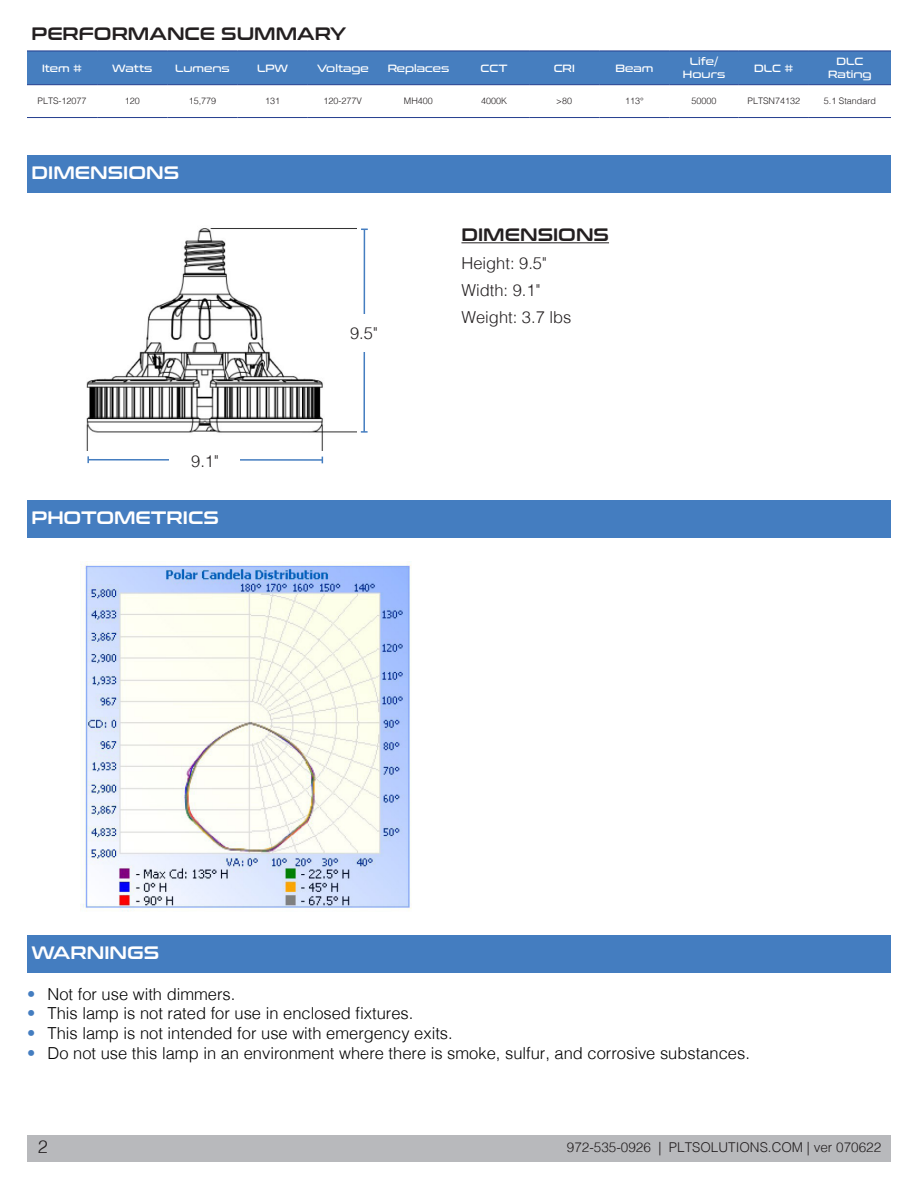
<style>
.page{position:relative;width:918px;height:1188px;background:#fff}
.page>*{position:absolute;margin:0;border:0;box-sizing:border-box;transform-origin:0 0}
.t1{font:18px "Conthrax Sb";color:#fff}
.t2{font:18px "Conthrax Sb";color:#231f20}
.t3{font:300 18px "Helvetica";color:#231f20}
.t4{font:300 16.5px "Helvetica";color:#000}
.PLT_Body{font:300 16.5px "Helvetica";color:#231f20}
.t5{font:300 13.5px "Helvetica";color:#231f20}
.t6{font:10.5px "Conthrax Rg";color:#fff}
.Paragraph_Style_1{font:300 9px "Helvetica";color:#231f20}
.s1{color:#447dc0}
</style>
<div class="page">
<div style="left:27px;top:1135px;width:864px;height:27px;background:#b8b9bc"></div>
<img style="left:86px;top:228px;width:270px;height:223px">
<div style="left:27px;top:156px;width:864px;height:37px;background:#447dc0"></div>
<div style="left:27px;top:52px;width:864px;height:32px;background:#467ebf"></div>
<hr style="left:27px;top:117px;width:70px;height:1px;background:#253f8e">
<hr style="left:97px;top:117px;width:70px;height:1px;background:#253f8e">
<hr style="left:167px;top:117px;width:71px;height:1px;background:#253f8e">
<hr style="left:238px;top:117px;width:70px;height:1px;background:#253f8e">
<hr style="left:308px;top:117px;width:70px;height:1px;background:#253f8e">
<hr style="left:378px;top:117px;width:81px;height:1px;background:#253f8e">
<hr style="left:459px;top:117px;width:70px;height:1px;background:#253f8e">
<hr style="left:529px;top:117px;width:70px;height:1px;background:#253f8e">
<hr style="left:599px;top:117px;width:71px;height:1px;background:#253f8e">
<hr style="left:670px;top:117px;width:69px;height:1px;background:#253f8e">
<hr style="left:739px;top:117px;width:70px;height:1px;background:#253f8e">
<hr style="left:809px;top:117px;width:82px;height:1px;background:#253f8e">
<hr style="left:27px;top:51px;width:70px;height:1px;background:#253f8e">
<hr style="left:97px;top:51px;width:70px;height:1px;background:#253f8e">
<hr style="left:167px;top:51px;width:71px;height:1px;background:#253f8e">
<hr style="left:238px;top:51px;width:70px;height:1px;background:#253f8e">
<hr style="left:308px;top:51px;width:70px;height:1px;background:#253f8e">
<hr style="left:378px;top:51px;width:81px;height:1px;background:#253f8e">
<hr style="left:459px;top:51px;width:70px;height:1px;background:#253f8e">
<hr style="left:529px;top:51px;width:70px;height:1px;background:#253f8e">
<hr style="left:599px;top:51px;width:71px;height:1px;background:#253f8e">
<hr style="left:670px;top:51px;width:69px;height:1px;background:#253f8e">
<hr style="left:739px;top:51px;width:70px;height:1px;background:#253f8e">
<hr style="left:809px;top:51px;width:82px;height:1px;background:#253f8e">
<hr style="left:27px;top:84px;width:70px;height:1px;background:#253f8e">
<hr style="left:97px;top:84px;width:70px;height:1px;background:#253f8e">
<hr style="left:167px;top:84px;width:71px;height:1px;background:#253f8e">
<hr style="left:238px;top:84px;width:70px;height:1px;background:#253f8e">
<hr style="left:308px;top:84px;width:70px;height:1px;background:#253f8e">
<hr style="left:378px;top:84px;width:81px;height:1px;background:#253f8e">
<hr style="left:459px;top:84px;width:70px;height:1px;background:#253f8e">
<hr style="left:529px;top:84px;width:70px;height:1px;background:#253f8e">
<hr style="left:599px;top:84px;width:71px;height:1px;background:#253f8e">
<hr style="left:670px;top:84px;width:69px;height:1px;background:#253f8e">
<hr style="left:739px;top:84px;width:70px;height:1px;background:#253f8e">
<hr style="left:809px;top:84px;width:82px;height:1px;background:#253f8e">
<div style="left:27px;top:935px;width:864px;height:37px;background:#447dc0"></div>
<div style="left:27px;top:500px;width:864px;height:37px;background:#447dc0"></div>
<hr style="left:461px;top:242px;width:148px;height:1px;background:#231f20">
<img style="left:80px;top:562px;width:332px;height:349px">
<hr style="left:363px;top:229px;width:2px;height:203px;background:#447dc0">
<svg style="left:361px;top:431px;width:7px;height:2px"></svg>
<hr style="left:88px;top:459px;width:234px;height:2px;background:#447dc0">
<svg style="left:87px;top:456px;width:2px;height:7px"></svg>
<div style="left:326px;top:315px;width:76px;height:37px;background:#fff"></div>
<div style="left:170px;top:449px;width:70px;height:25px;background:#fff"></div>
<p class="t2" style="left:32px;top:20px;width:316px">PERFORMANCE SUMMARY</p>
<p class="t6" style="left:42px;top:60px;width:42px">Item #</p>
<p class="t6" style="left:112px;top:60px;width:42px">Watts</p>
<p class="t6" style="left:175px;top:60px;width:56px">Lumens</p>
<p class="t6" style="left:257px;top:60px;width:32px">LPW</p>
<p class="t6" style="left:317px;top:60px;width:53px">Voltage</p>
<p class="t6" style="left:388px;top:60px;width:63px">Replaces</p>
<p class="t6" style="left:481px;top:60px;width:28px">CCT</p>
<p class="t6" style="left:554px;top:60px;width:23px">CRI</p>
<p class="t6" style="left:616px;top:60px;width:39px">Beam</p>
<p class="t6" style="left:690px;top:54px;width:30px">Life/</p>
<p class="t6" style="left:683px;top:66px;width:44px">Hours</p>
<p class="t6" style="left:754px;top:60px;width:41px">DLC #</p>
<p class="t6" style="left:836px;top:54px;width:28px">DLC</p>
<p class="t6" style="left:828px;top:66px;width:45px">Rating</p>
<p class="Paragraph_Style_1" style="left:38px;top:93px;width:51px">PLTS-12077</p>
<p class="Paragraph_Style_1" style="left:125px;top:93px;width:17px">120</p>
<p class="Paragraph_Style_1" style="left:189px;top:93px;width:29px">15,779</p>
<p class="Paragraph_Style_1" style="left:265px;top:93px;width:17px">131</p>
<p class="Paragraph_Style_1" style="left:324px;top:93px;width:40px">120-277V</p>
<p class="Paragraph_Style_1" style="left:404px;top:93px;width:31px">MH400</p>
<p class="Paragraph_Style_1" style="left:481px;top:93px;width:28px">4000K</p>
<p class="Paragraph_Style_1" style="left:556px;top:93px;width:17px">&gt;80</p>
<p class="Paragraph_Style_1" style="left:625px;top:93px;width:20px">113°</p>
<p class="Paragraph_Style_1" style="left:692px;top:93px;width:27px">50000</p>
<p class="Paragraph_Style_1" style="left:748px;top:93px;width:54px">PLTSN74132</p>
<p class="Paragraph_Style_1" style="left:824px;top:93px;width:54px">5.1 Standard</p>
<p class="t1" style="left:32px;top:159px;width:149px">DIMENSIONS</p>
<p class="PLT_Body" style="left:191px;top:447px;width:29px">9.1"</p>
<p class="t1" style="left:32px;top:503px;width:189px">PHOTOMETRICS</p>
<p class="PLT_Body" style="left:350px;top:320px;width:29px">9.5"</p>
<p class="t2" style="left:461px;top:221px;width:149px">DIMENSIONS</p>
<p class="PLT_Body" style="left:461px;top:249px;width:87px">Height: 9.5"</p>
<p class="PLT_Body" style="left:461px;top:276px;width:80px">Width: 9.1"</p>
<p class="PLT_Body" style="left:461px;top:303px;width:112px">Weight: 3.7 lbs</p>
<p class="t1" style="left:32px;top:939px;width:129px">WARNINGS</p>
<p class="t4" style="left:27px;top:980px;width:210px"><span class="s1">•</span> Not for use with dimmers.</p>
<p class="t4" style="left:27px;top:1000px;width:388px"><span class="s1">•</span> This lamp is not rated for use in enclosed fixtures.</p>
<p class="t4" style="left:27px;top:1019px;width:427px"><span class="s1">•</span> This lamp is not intended for use with emergency exits.</p>
<p class="t4" style="left:27px;top:1039px;width:724px"><span class="s1">•</span> Do not use this lamp in an environment where there is smoke, sulfur, and corrosive substances.</p>
<p class="t3" style="left:38px;top:1132px;width:12px">2</p>
<p class="t5" style="left:567px;top:1136px;width:316px">972-535-0926 | PLTSOLUTIONS.COM | ver 070622</p>
</div>
